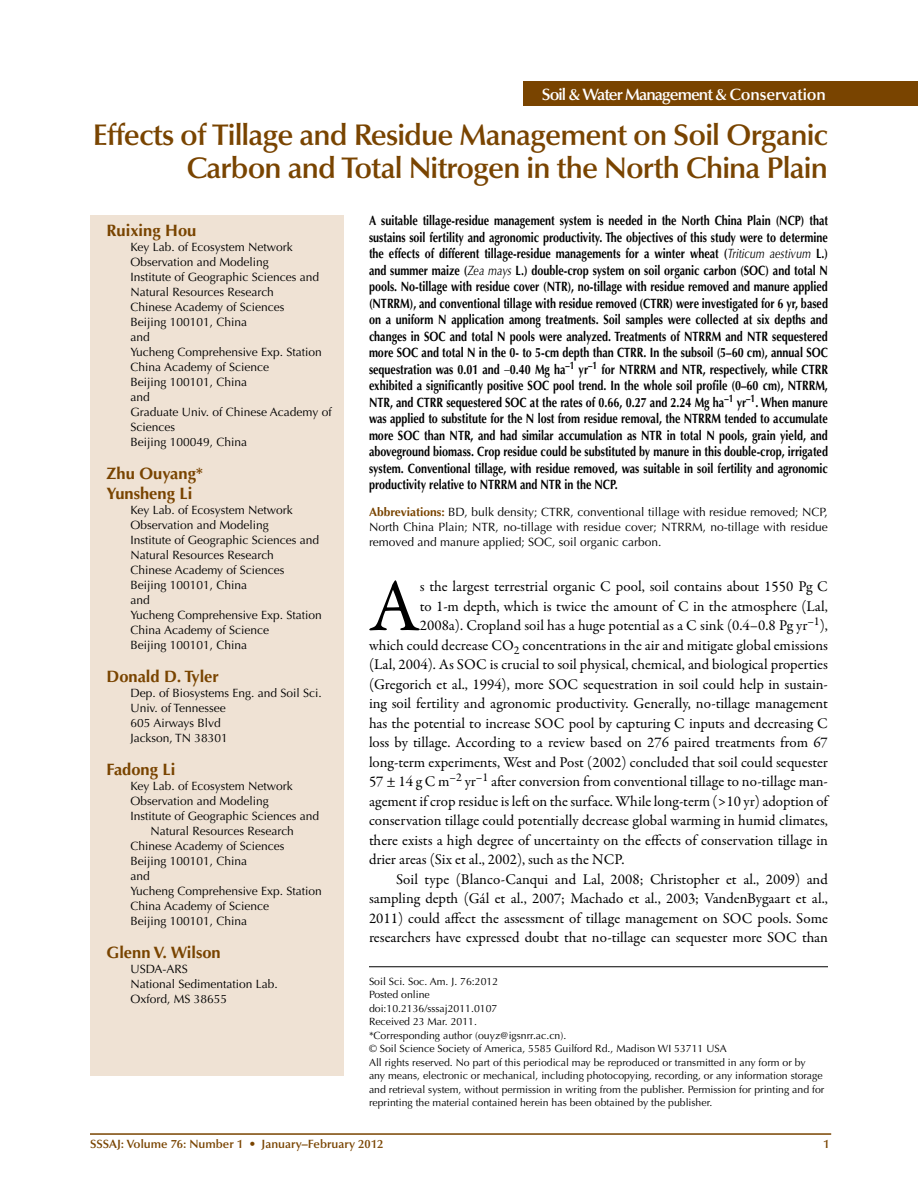
<style>
.page{position:relative;width:918px;height:1188px;background:#fff}
.page>*{position:absolute;margin:0;border:0;box-sizing:border-box;transform-origin:0 0}
.t1{font:75.15px "Garamond Premr Pro";color:#000}
.t2{font:600 30px/33px "Optima LT Std";letter-spacing:-.03em;color:#794400;text-align:right}
.t3{font:700 16.5px/19.5px "Optima LT Std";color:#794400}
.t4{font:600 16.5px "Optima LT Std";letter-spacing:-.06em;color:#fff}
.t5{font:15px "Garamond Premr Pro";color:#000}
.t6{font:700 13.5px/16.5px "Optima LT Std";color:#000;text-align:justify;scale:.8 1}
.t7{font:12px/15px "Optima LT Std";color:#000}
.t8{font:600 12px "Optima LT Std";color:#794400}
.t9{font:10.5px/13.5px "Optima LT Std";color:#000}
.s1{font-weight:400;font-style:italic}
.s2{font-weight:700;color:#794400}
</style>
<div class="page">
<hr style="left:90px;top:1133px;width:741px;height:2px;background:#794400">
<hr style="left:369px;top:967px;width:459px;height:1px;background:#000">
<div style="left:524px;top:81px;width:394px;height:24px;background:#794400"></div>
<div style="left:90px;top:215px;width:254px;height:861px;background:#efe2d4"></div>
<p class="t4" style="left:542px;top:85px;width:286px">Soil &amp; Water Management &amp; Conservation</p>
<h2 class="t2" style="left:93px;top:119px;width:737px">Effects of Tillage and Residue Management on Soil Organic<br>Carbon and Total Nitrogen in the North China Plain</h2>
<p class="t3" style="left:106px;top:221px;width:91px">Ruixing Hou</p>
<p class="t7" style="left:130px;top:240px;width:203px">Key Lab. of Ecosystem Network<br>Observation and Modeling<br>Institute of Geographic Sciences and<br>Natural Resources Research<br>Chinese Academy of Sciences<br>Beijing 100101, China<br>and<br>Yucheng Comprehensive Exp. Station<br>China Academy of Science<br>Beijing 100101, China<br>and<br>Graduate Univ. of Chinese Academy of<br>Sciences<br>Beijing 100049, China</p>
<p class="t3" style="left:106px;top:464px;width:98px">Zhu Ouyang*<br>Yunsheng Li</p>
<p class="t7" style="left:130px;top:503px;width:193px">Key Lab. of Ecosystem Network<br>Observation and Modeling<br>Institute of Geographic Sciences and<br>Natural Resources Research<br>Chinese Academy of Sciences<br>Beijing 100101, China<br>and<br>Yucheng Comprehensive Exp. Station<br>China Academy of Science<br>Beijing 100101, China</p>
<p class="t3" style="left:106px;top:667px;width:114px">Donald D. Tyler</p>
<p class="t7" style="left:130px;top:686px;width:193px">Dep. of Biosystems Eng. and Soil Sci.<br>Univ. of Tennessee<br>605 Airways Blvd<br>Jackson, TN 38301</p>
<p class="t3" style="left:106px;top:760px;width:70px">Fadong Li</p>
<p class="t7" style="left:130px;top:779px;width:164px">Key Lab. of Ecosystem Network</p>
<p class="t7" style="left:130px;top:794px;width:140px">Observation and Modeling</p>
<p class="t7" style="left:130px;top:809px;width:190px">Institute of Geographic Sciences and</p>
<p class="t7" style="left:151px;top:824px;width:145px">Natural Resources Research</p>
<p class="t7" style="left:130px;top:839px;width:156px">Chinese Academy of Sciences</p>
<p class="t7" style="left:130px;top:854px;width:118px">Beijing 100101, China</p>
<p class="t7" style="left:130px;top:869px;width:21px">and</p>
<p class="t7" style="left:130px;top:884px;width:193px">Yucheng Comprehensive Exp. Station</p>
<p class="t7" style="left:130px;top:899px;width:140px">China Academy of Science</p>
<p class="t7" style="left:130px;top:914px;width:118px">Beijing 100101, China</p>
<p class="t3" style="left:106px;top:943px;width:116px">Glenn V. Wilson</p>
<p class="t7" style="left:130px;top:962px;width:149px">USDA-ARS<br>National Sedimentation Lab.<br>Oxford, MS 38655</p>
<p class="t6" style="left:369px;top:213px;width:575px">A suitable tillage-residue management system is needed in the North China Plain (NCP) that sustains soil fertility and agronomic productivity. The objectives of this study were to determine the effects of different tillage-residue managements for a winter wheat (<span class="s1">Triticum aestivum</span> L.) and summer maize (<span class="s1">Zea mays</span> L.) double-crop system on soil organic carbon (SOC) and total N pools. No-tillage with residue cover (NTR), no-tillage with residue removed and manure applied (NTRRM), and conventional tillage with residue removed (CTRR) were investigated for 6 yr, based on a uniform N application among treatments. Soil samples were collected at six depths and changes in SOC and total N pools were analyzed. Treatments of NTRRM and NTR sequestered more SOC and total N in the 0- to 5-cm depth than CTRR. In the subsoil (5–60 cm), annual SOC sequestration was 0.01 and 0.40 Mg ha<sup>–1</sup> yr<sup>–1</sup> for NTRRM and NTR, respectively, while CTRR exhibited a significantly positive SOC pool trend. In the whole soil profile (0–60 cm), NTRRM, NTR, and CTRR sequestered SOC at the rates of 0.66, 0.27 and 2.24 Mg ha<sup>–1</sup> yr<sup>–1</sup>. When manure was applied to substitute for the N lost from residue removal, the NTRRM tended to accumulate more SOC than NTR, and had similar accumulation as NTR in total N pools, grain yield, and aboveground biomass. Crop residue could be substituted by manure in this double-crop, irrigated system. Conventional tillage, with residue removed, was suitable in soil fertility and agronomic productivity relative to NTRRM and NTR in the NCP.</p>
<p class="t7" style="left:369px;top:504px;width:460px;text-align:justify"><span class="s2">Abbreviations:</span> BD, bulk density; CTRR, conventional tillage with residue removed; NCP, North China Plain; NTR, no-tillage with residue cover; NTRRM, no-tillage with residue removed and manure applied; SOC, soil organic carbon.</p>
<h1 class="t1" style="left:369px;top:561px;width:52px">A</h1>
<p class="t5" style="left:420px;top:577px;width:410px">s the largest terrestrial organic C pool, soil contains about 1550 Pg C</p>
<p class="t5" style="left:420px;top:597px;width:410px">to 1-m depth, which is twice the amount of C in the atmosphere (Lal,</p>
<p class="t5" style="left:420px;top:616px;width:410px">2008a). Cropland soil has a huge potential as a C sink (0.4–0.8 Pg yr<sup>–1</sup>),</p>
<p class="t5" style="left:369px;top:636px;width:460px">which could decrease CO<sub>2</sub> concentrations in the air and mitigate global emissions</p>
<p class="t5" style="left:369px;top:655px;width:460px">(Lal, 2004). As SOC is crucial to soil physical, chemical, and biological properties</p>
<p class="t5" style="left:369px;top:675px;width:460px">(Gregorich et al., 1994), more SOC sequestration in soil could help in sustain-</p>
<p class="t5" style="left:369px;top:694px;width:461px">ing soil fertility and agronomic productivity. Generally, no-tillage management</p>
<p class="t5" style="left:369px;top:714px;width:461px">has the potential to increase SOC pool by capturing C inputs and decreasing C</p>
<p class="t5" style="left:369px;top:733px;width:460px">loss by tillage. According to a review based on 276 paired treatments from 67</p>
<p class="t5" style="left:369px;top:753px;width:460px">long-term experiments, West and Post (2002) concluded that soil could sequester</p>
<p class="t5" style="left:369px;top:772px;width:460px">57 ± 14 g C m<sup>–2</sup> yr<sup>–1</sup> after conversion from conventional tillage to no-tillage man-</p>
<p class="t5" style="left:369px;top:792px;width:461px">agement if crop residue is left on the surface. While long-term (&gt;10 yr) adoption of</p>
<p class="t5" style="left:369px;top:811px;width:461px">conservation tillage could potentially decrease global warming in humid climates,</p>
<p class="t5" style="left:369px;top:831px;width:460px">there exists a high degree of uncertainty on the effects of conservation tillage in</p>
<p class="t5" style="left:369px;top:850px;width:257px">drier areas (Six et al., 2002), such as the NCP.</p>
<p class="t5" style="left:396px;top:870px;width:433px">Soil type (Blanco-Canqui and Lal, 2008; Christopher et al., 2009) and</p>
<p class="t5" style="left:369px;top:889px;width:460px">sampling depth (Gál et al., 2007; Machado et al., 2003; VandenBygaart et al.,</p>
<p class="t5" style="left:369px;top:909px;width:461px">2011) could affect the assessment of tillage management on SOC pools. Some</p>
<p class="t5" style="left:369px;top:928px;width:461px">researchers have expressed doubt that no-tillage can sequester more SOC than</p>
<p class="t9" style="left:369px;top:975px;width:457px">Soil Sci. Soc. Am. J. 76:2012<br>Posted online<br>doi:10.2136/sssaj2011.0107<br>Received 23 Mar. 2011.<br>*Corresponding author (ouyz@igsnrr.ac.cn).<br>© Soil Science Society of America, 5585 Guilford Rd., Madison WI 53711 USA<br>All rights reserved. No part of this periodical may be reproduced or transmitted in any form or by any means, electronic or mechanical, including photocopying, recording, or any information storage and retrieval system, without permission in writing from the publisher. Permission for printing and for reprinting the material contained herein has been obtained by the publisher.</p>
<p class="t8" style="left:90px;top:1137px;width:295px">SSSAJ: Volume 76: Number 1 • January–February 2012</p>
<p class="t8" style="left:823px;top:1137px;width:8px">1</p>
</div>
